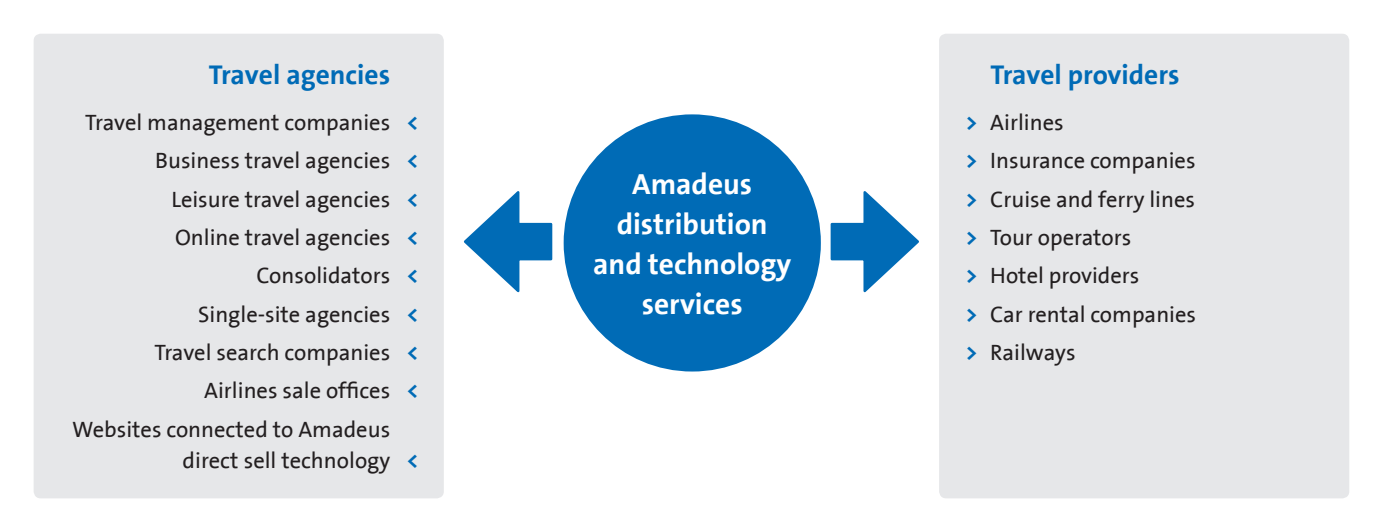
<style>
.page{position:relative;width:1383px;height:531px;background:#fff}
.page>*{position:absolute;margin:0;border:0;box-sizing:border-box;transform-origin:0 0}
.G_-_Graphics_title{font:700 29.5px/40.2px "The Sans B7";color:#fff;text-align:center}
.G_-_Graphics_title-2{font:700 27.5px "The Sans B7";color:#006bb6}
.G_-_Graphics_title-3{font:22.5px/31.2px "The Sans B5 Plain";color:#231f20}
.s1{font-family:"The Sans B7";font-weight:700;color:#006bb6}
</style>
<div class="page">
<div style="left:34px;top:34px;width:410px;height:464px;background:#e6e7e9;border-radius:7px"></div>
<div style="left:939px;top:34px;width:410px;height:464px;background:#e6e7e9;border-radius:7px"></div>
<div style="left:563px;top:114px;width:257px;height:257px;background:#006bb6;border-radius:50%"></div>
<svg style="left:830px;top:191px;width:89px;height:102px"></svg>
<svg style="left:463px;top:191px;width:90px;height:102px"></svg>
<p class="G_-_Graphics_title-2" style="left:209px;top:61px;width:183px">Travel agencies</p>
<p class="G_-_Graphics_title-3" style="left:85px;top:107px;width:335px">Travel management companies <span class="s1">&lt;</span></p>
<p class="G_-_Graphics_title-3" style="left:155px;top:146px;width:265px">Business travel agencies <span class="s1">&lt;</span></p>
<p class="G_-_Graphics_title-3" style="left:172px;top:184px;width:249px">Leisure travel agencies <span class="s1">&lt;</span></p>
<p class="G_-_Graphics_title-3" style="left:175px;top:223px;width:245px">Online travel agencies <span class="s1">&lt;</span></p>
<p class="G_-_Graphics_title-3" style="left:257px;top:261px;width:164px">Consolidators <span class="s1">&lt;</span></p>
<p class="G_-_Graphics_title-3" style="left:198px;top:299px;width:222px">Single-site agencies <span class="s1">&lt;</span></p>
<p class="G_-_Graphics_title-3" style="left:154px;top:338px;width:266px">Travel search companies <span class="s1">&lt;</span></p>
<p class="G_-_Graphics_title-3" style="left:204px;top:376px;width:216px">Airlines sale offices <span class="s1">&lt;</span></p>
<p class="G_-_Graphics_title-3" style="left:183px;top:414px;width:238px;text-indent:-110px">Websites connected to Amadeus direct sell technology <span class="s1">&lt;</span></p>
<p class="G_-_Graphics_title" style="left:593px;top:164px;width:200px">Amadeus distribution and technology services</p>
<p class="G_-_Graphics_title-2" style="left:990px;top:61px;width:191px">Travel providers</p>
<p class="G_-_Graphics_title-3" style="left:965px;top:107px;width:100px"><span class="s1">&gt;</span> Airlines</p>
<p class="G_-_Graphics_title-3" style="left:965px;top:146px;width:232px"><span class="s1">&gt;</span> Insurance companies</p>
<p class="G_-_Graphics_title-3" style="left:965px;top:184px;width:231px"><span class="s1">&gt;</span> Cruise and ferry lines</p>
<p class="G_-_Graphics_title-3" style="left:965px;top:223px;width:167px"><span class="s1">&gt;</span> Tour operators</p>
<p class="G_-_Graphics_title-3" style="left:965px;top:261px;width:175px"><span class="s1">&gt;</span> Hotel providers</p>
<p class="G_-_Graphics_title-3" style="left:965px;top:299px;width:232px"><span class="s1">&gt;</span> Car rental companies</p>
<p class="G_-_Graphics_title-3" style="left:965px;top:338px;width:112px"><span class="s1">&gt;</span> Railways</p>
</div>
